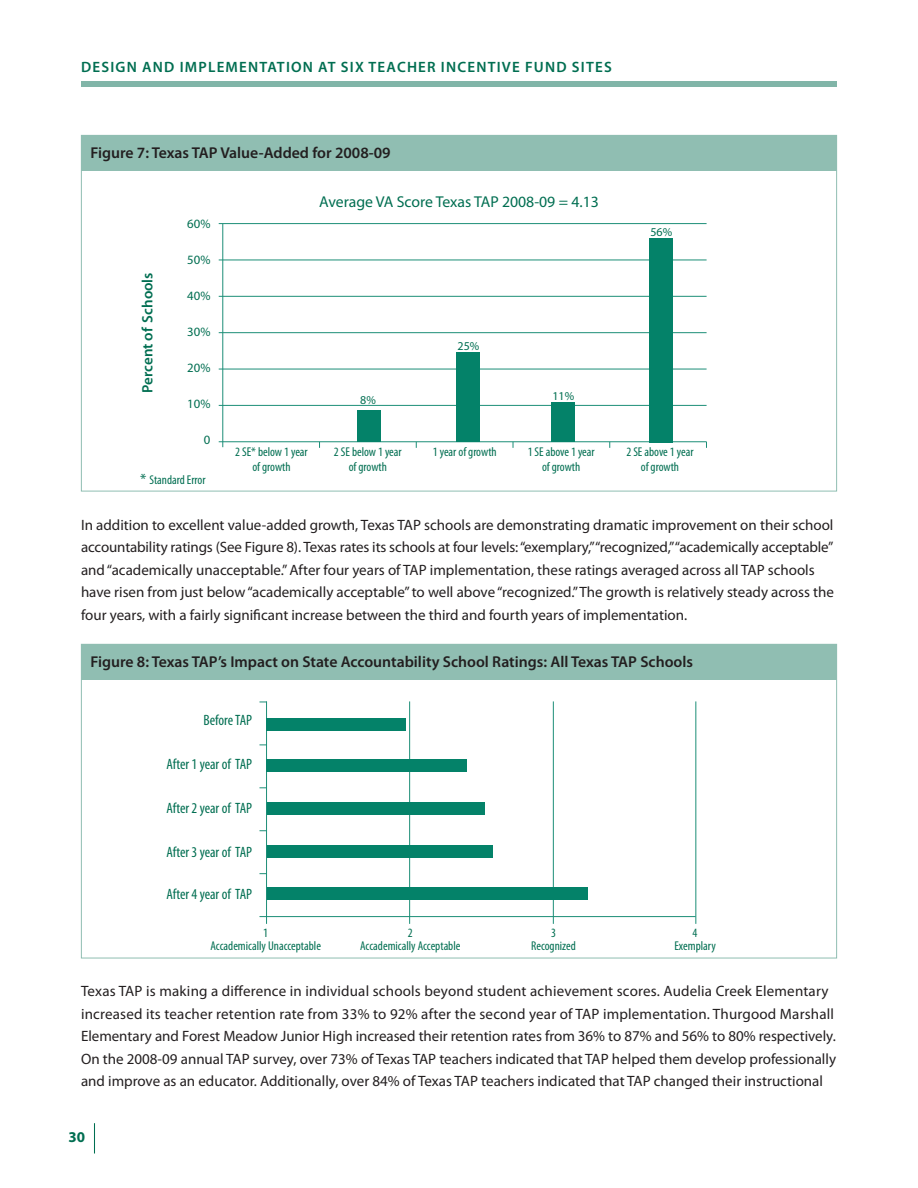
<style>
.page{position:relative;width:918px;height:1188px;background:#fff}
.page>*{position:absolute;margin:0;border:0;box-sizing:border-box;transform-origin:0 0}
.t1{font:600 15.75px "Myriad Pro";color:#231f20}
.t2{font:15.75px "Myriad Pro";color:#006e51}
.t3{font:15px/22.5px "Myriad Pro";color:#231f20}
.t4{font:condensed 15px "Myriad Pro";color:#006e51}
.t5{font:600 15px "Myriad Pro";letter-spacing:.08em;color:#006e51}
.t6{font:600 15px "Myriad Pro";color:#006e51}
.t7{font:700 15px "Myriad Pro";color:#006e51}
.t8{font:condensed 12.75px/15px "Myriad Pro";color:#006e51;text-align:center}
.t9{font:12.75px "Myriad Pro";color:#006e51}
.t10{font:12px "Myriad Pro";color:#006e51}
.s1{font-stretch:normal;font-size:15px}
</style>
<div class="page">
<div style="left:81px;top:81px;width:756px;height:6px;background:#81b5a8"></div>
<hr style="left:94px;top:1123px;width:1px;height:31px;background:#006e51">
<div style="left:81px;top:135px;width:756px;height:36px;background:#90beb2"></div>
<hr style="left:219px;top:223px;width:488px;height:1px;background:#1c8e77">
<hr style="left:219px;top:260px;width:488px;height:1px;background:#1c8e77">
<hr style="left:219px;top:296px;width:488px;height:1px;background:#1c8e77">
<hr style="left:219px;top:332px;width:488px;height:1px;background:#1c8e77">
<hr style="left:219px;top:369px;width:488px;height:1px;background:#1c8e77">
<hr style="left:219px;top:405px;width:488px;height:1px;background:#1c8e77">
<hr style="left:219px;top:441px;width:488px;height:1px;background:#1c8e77">
<hr style="left:222px;top:224px;width:1px;height:223px;background:#1c8e77">
<div style="left:357px;top:410px;width:23px;height:32px;background:#048269"></div>
<div style="left:456px;top:353px;width:24px;height:89px;background:#048269"></div>
<div style="left:551px;top:402px;width:24px;height:40px;background:#048269"></div>
<div style="left:649px;top:238px;width:24px;height:204px;background:#048269"></div>
<div style="left:81px;top:644px;width:756px;height:36px;background:#90beb2"></div>
<hr style="left:695px;top:701px;width:1px;height:223px;background:#1c8e77">
<hr style="left:409px;top:701px;width:1px;height:223px;background:#1c8e77">
<hr style="left:259px;top:916px;width:437px;height:1px;background:#1c8e77">
<hr style="left:553px;top:701px;width:1px;height:223px;background:#1c8e77">
<div style="left:267px;top:887px;width:321px;height:13px;background:#048269"></div>
<div style="left:267px;top:845px;width:226px;height:13px;background:#048269"></div>
<div style="left:267px;top:802px;width:218px;height:13px;background:#048269"></div>
<hr style="left:266px;top:701px;width:1px;height:223px;background:#1c8e77">
<div style="left:267px;top:760px;width:200px;height:12px;background:#048269"></div>
<div style="left:267px;top:718px;width:139px;height:12px;background:#048269"></div>
<p class="t5" style="left:81px;top:58px;width:206px">Design and Implementation</p>
<p class="t5" style="left:318px;top:58px;width:228px">at Six Teacher Incentive Fund</p>
<p class="t5" style="left:572px;top:58px;width:41px">Sites</p>
<p class="t1" style="left:90px;top:142px;width:302px">Figure 7: Texas TAP Value-Added for 2008-09</p>
<p class="t2" style="left:319px;top:192px;width:281px">Average VA Score Texas TAP 2008-09 = 4.13</p>
<p class="t9" style="left:187px;top:216px;width:25px">60%</p>
<p class="t9" style="left:187px;top:252px;width:25px">50%</p>
<p class="t9" style="left:187px;top:288px;width:25px">40%</p>
<p class="t9" style="left:187px;top:324px;width:25px">30%</p>
<p class="t9" style="left:187px;top:360px;width:25px">20%</p>
<p class="t9" style="left:187px;top:396px;width:25px">10%</p>
<p class="t9" style="left:204px;top:432px;width:8px">0</p>
<p class="t8" style="left:235px;top:444px;width:74px">2 SE* below 1 year of growth</p>
<p class="t8" style="left:334px;top:444px;width:69px">2 SE below 1 year</p>
<p class="t8" style="left:433px;top:444px;width:65px">1 year of growth</p>
<p class="t10" style="left:650px;top:224px;width:23px">56%</p>
<p class="t6" style="left:138px;top:393px;width:122px;rotate:-90deg">Percent of Schools</p>
<p class="t10" style="left:458px;top:339px;width:23px">25%</p>
<p class="t10" style="left:552px;top:388px;width:23px">11%</p>
<p class="t10" style="left:360px;top:392px;width:17px">8%</p>
<p class="t8" style="left:528px;top:444px;width:69px">1 SE above 1 year of growth</p>
<p class="t8" style="left:626px;top:444px;width:69px">2 SE above 1 year of growth</p>
<p class="t8" style="left:349px;top:459px;width:40px">of growth</p>
<p class="t8" style="left:140px;top:472px;width:67px"><span class="s1">*</span> Standard Error</p>
<p class="t3" style="left:81px;top:513px;width:755px">In addition to excellent value-added growth, Texas TAP schools are demonstrating dramatic improvement on their school accountability ratings (See Figure 8). Texas rates its schools at four levels: “exemplary,” “recognized,” “academically acceptable” and “academically unacceptable.” After four years of TAP implementation, these ratings averaged across all TAP schools have risen from just below “academically acceptable” to well above “recognized.” The growth is relatively steady across the four years, with a fairly significant increase between the third and fourth years of implementation.</p>
<p class="t1" style="left:90px;top:651px;width:604px">Figure 8: Texas TAP’s Impact on State Accountability School Ratings: All Texas TAP Schools</p>
<p class="t4" style="left:203px;top:711px;width:50px">Before TAP</p>
<p class="t4" style="left:167px;top:755px;width:87px">After 1 year of TAP</p>
<p class="t4" style="left:167px;top:799px;width:87px">After 2 year of TAP</p>
<p class="t4" style="left:167px;top:843px;width:87px">After 3 year of TAP</p>
<p class="t4" style="left:167px;top:885px;width:87px">After 4 year of TAP</p>
<p class="t8" style="left:211px;top:938px;width:112px">Accademically Unacceptable</p>
<p class="t8" style="left:263px;top:925px;width:6px">1</p>
<p class="t8" style="left:408px;top:925px;width:6px">2</p>
<p class="t8" style="left:360px;top:938px;width:102px">Accademically Acceptable</p>
<p class="t8" style="left:551px;top:925px;width:6px">3</p>
<p class="t8" style="left:531px;top:938px;width:46px">Recognized</p>
<p class="t8" style="left:693px;top:925px;width:6px">4</p>
<p class="t8" style="left:674px;top:938px;width:43px">Exemplary</p>
<p class="t3" style="left:81px;top:980px;width:757px">Texas TAP is making a difference in individual schools beyond student achievement scores. Audelia Creek Elementary increased its teacher retention rate from 33% to 92% after the second year of TAP implementation. Thurgood Marshall Elementary and Forest Meadow Junior High increased their retention rates from 36% to 87% and 56% to 80% respectively.<br>On the 2008-09 annual TAP survey, over 73% of Texas TAP teachers indicated that TAP helped them develop professionally and improve as an educator. Additionally, over 84% of Texas TAP teachers indicated that TAP changed their instructional</p>
<p class="t7" style="left:68px;top:1127px;width:18px">30</p>
</div>
